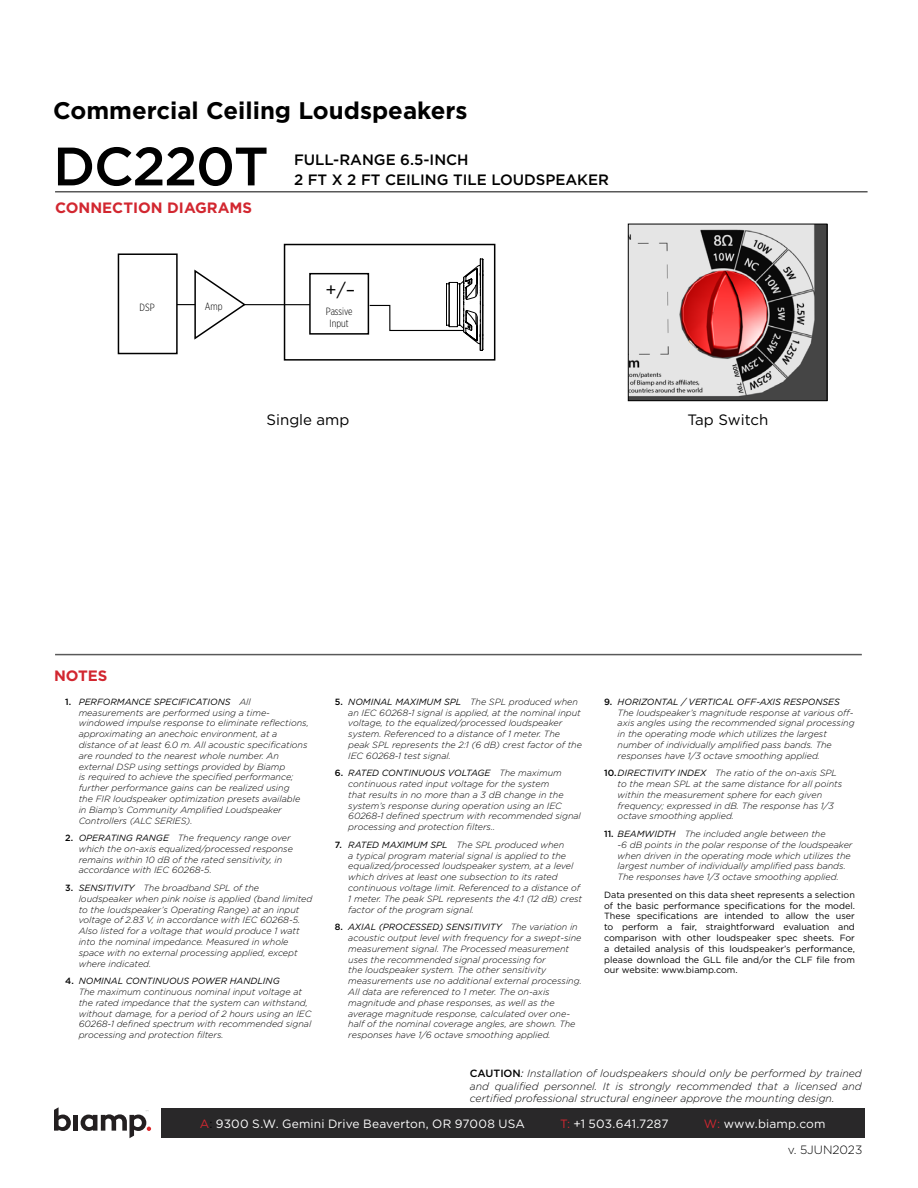
<style>
.page{position:relative;width:918px;height:1188px;background:#fff}
.page>*{position:absolute;margin:0;border:0;box-sizing:border-box;transform-origin:0 0}
.Model__-spec{font:500 54px "Gotham";letter-spacing:-.025em;color:#000}
.Head{font:700 24px "Gotham";color:#000}
.t1{font:17.85px "Gotham";color:#000}
.Product_description{font:500 15px/19.5px "Gotham";color:#000}
.Heading-10pt{font:700 15px "Gotham";color:#d22730}
.caption-figures{font:15px "Gotham";color:#000}
.t2{font:12px "Gotham";letter-spacing:.015em;color:#fff}
.Call-outs_C__8_pt{font:300 12px "Gotham";color:#000}
.t3{font:italic 300 10.5px/12.6px "Gotham";color:#000;text-align:justify}
.dims_callouts_c-7_pt{font:300 10.5px "Gotham X Narrow";color:#000}
.t4{font:italic 300 9px/10.8px "Gotham";color:#000}
.Warranty-6pt{font:9px/10.8px "Gotham";color:#000;text-align:justify}
.s1{font-weight:500;font-style:normal}
.s2{font-weight:400}
.s3{color:#d22730}
.s4{color:#000}
</style>
<div class="page">
<hr style="left:55px;top:191px;width:813px;height:2px;background:#595959">
<svg style="left:54px;top:1107px;width:17px;height:24px"></svg>
<div style="left:73px;top:1115px;width:5px;height:16px;background:#231f20"></div>
<svg style="left:81px;top:1110px;width:70px;height:28px"></svg>
<div style="left:161px;top:1108px;width:704px;height:30px;background:#292829"></div>
<hr style="left:55px;top:654px;width:807px;height:1px;background:#595959">
<div style="left:284px;top:244px;width:211px;height:117px;border:2px solid #000"></div>
<hr style="left:168px;top:304px;width:194px;height:1px;background:#000">
<div style="left:310px;top:274px;width:58px;height:60px;background:#fff"></div>
<div style="left:309px;top:273px;width:60px;height:62px;border:2px solid #000"></div>
<svg style="left:194px;top:269px;width:53px;height:71px"></svg>
<div style="left:118px;top:254px;width:59px;height:100px;background:#fff"></div>
<div style="left:118px;top:253px;width:60px;height:101px;border:2px solid #000"></div>
<svg style="left:369px;top:259px;width:114px;height:91px"></svg>
<img style="left:630px;top:226px;width:195px;height:173px">
<div style="left:628px;top:224px;width:199px;height:177px;border:1px solid #000"></div>
<p class="Head" style="left:53px;top:95px;width:416px">Commercial Ceiling Loudspeakers</p>
<p class="Model__-spec" style="left:53px;top:131px;width:217px">DC220T</p>
<p class="Product_description" style="left:294px;top:150px;width:316px">FULL-RANGE 6.5-INCH<br>2 FT X 2 FT CEILING TILE LOUDSPEAKER</p>
<p class="Heading-10pt" style="left:55px;top:198px;width:199px">CONNECTION DIAGRAMS</p>
<p class="dims_callouts_c-7_pt" style="left:140px;top:301px;width:17px">DSP</p>
<p class="dims_callouts_c-7_pt" style="left:205px;top:300px;width:19px">Amp</p>
<p class="t1" style="left:326px;top:279px;width:31px">+/–</p>
<p class="dims_callouts_c-7_pt" style="left:326px;top:305px;width:28px">Passive</p>
<p class="dims_callouts_c-7_pt" style="left:330px;top:318px;width:21px">Input</p>
<p class="caption-figures" style="left:267px;top:410px;width:84px">Single amp</p>
<p class="caption-figures" style="left:687px;top:410px;width:82px">Tap Switch</p>
<p class="Heading-10pt" style="left:54px;top:666px;width:55px">NOTES</p>
<p class="t4" style="left:79px;top:696px;width:232px;text-indent:-14px"><span class="s1">1.</span> <span class="s2">PERFORMANCE SPECIFICATIONS</span> All measurements are performed using a time&shy;windowed impulse response to eliminate reflections, approximating an anechoic environment, at a distance of at least 6.0 m. All acoustic specifications are rounded to the nearest whole number. An external DSP using settings provided by Biamp<br>is required to achieve the specified performance; further performance gains can be realized using<br>the FIR loudspeaker optimization presets available in Biamp’s Community Amplified Loudspeaker Controllers (ALC SERIES).</p>
<p class="t4" style="left:79px;top:832px;width:216px;text-indent:-14px"><span class="s1">2.</span> <span class="s2">OPERATING RANGE</span> The frequency range over which the on-axis equalized/processed response remains within 10 dB of the rated sensitivity, in accordance with IEC 60268-5.</p>
<p class="t4" style="left:79px;top:882px;width:235px;text-indent:-14px"><span class="s1">3.</span> <span class="s2">SENSITIVITY</span> The broadband SPL of the loudspeaker when pink noise is applied (band limited to the loudspeaker’s Operating Range) at an input voltage of 2.83 V, in accordance with IEC 60268-5.<br>Also listed for a voltage that would produce 1 watt into the nominal impedance. Measured in whole space with no external processing applied, except where indicated.</p>
<p class="t4" style="left:79px;top:975px;width:234px;text-indent:-14px"><span class="s1">4.</span> <span class="s2">NOMINAL CONTINUOUS POWER HANDLING<br></span>The maximum continuous nominal input voltage at the rated impedance that the system can withstand, without damage, for a period of 2 hours using an IEC 60268-1 defined spectrum with recommended signal processing and protection filters.</p>
<p class="t4" style="left:348px;top:696px;width:235px;text-indent:-14px"><span class="s1">5.</span> <span class="s2">NOMINAL MAXIMUM SPL</span> The SPL produced when an IEC 60268-1 signal is applied, at the nominal input voltage, to the equalized/processed loudspeaker system. Referenced to a distance of 1 meter. The peak SPL represents the 2:1 (6 dB) crest factor of the IEC 60268-1 test signal.</p>
<p class="t4" style="left:348px;top:767px;width:234px;text-indent:-14px"><span class="s1">6.</span> <span class="s2">RATED CONTINUOUS VOLTAGE</span> The maximum continuous rated input voltage for the system<br>that results in no more than a 3 dB change in the system’s response during operation using an IEC 60268-1 defined spectrum with recommended signal processing and protection filters..</p>
<p class="t4" style="left:348px;top:839px;width:235px;text-indent:-14px"><span class="s1">7.</span> <span class="s2">RATED MAXIMUM SPL</span> The SPL produced when<br>a typical program material signal is applied to the equalized/processed loudspeaker system, at a level which drives at least one subsection to its rated continuous voltage limit. Referenced to a distance of 1 meter. The peak SPL represents the 4:1 (12 dB) crest factor of the program signal.</p>
<p class="t4" style="left:348px;top:921px;width:235px;text-indent:-14px"><span class="s1">8.</span> <span class="s2">AXIAL (PROCESSED) SENSITIVITY</span> The variation in acoustic output level with frequency for a swept-sine measurement signal. The Processed measurement uses the recommended signal processing for<br>the loudspeaker system. The other sensitivity measurements use no additional external processing.<br>All data are referenced to 1 meter. The on-axis magnitude and phase responses, as well as the average magnitude response, calculated over one&shy;half of the nominal coverage angles, are shown. The responses have 1/6 octave smoothing applied.</p>
<p class="t4" style="left:618px;top:696px;width:238px;text-indent:-14px"><span class="s1">9.</span> <span class="s2">HORIZONTAL / VERTICAL OFF-AXIS RESPONSES </span>The loudspeaker’s magnitude response at various off&shy;axis angles using the recommended signal processing in the operating mode which utilizes the largest number of individually amplified pass bands. The responses have 1/3 octave smoothing applied.</p>
<p class="t4" style="left:618px;top:767px;width:226px;text-indent:-14px"><span class="s1">10.</span><span class="s2">DIRECTIVITY INDEX</span> The ratio of the on-axis SPL to the mean SPL at the same distance for all points within the measurement sphere for each given frequency; expressed in dB. The response has 1/3 octave smoothing applied.</p>
<p class="t4" style="left:618px;top:828px;width:236px;text-indent:-14px"><span class="s1">11.</span> <span class="s2">BEAMWIDTH</span> The included angle between the<br>-6 dB points in the polar response of the loudspeaker when driven in the operating mode which utilizes the largest number of individually amplified pass bands.<br>The responses have 1/3 octave smoothing applied.</p>
<p class="Warranty-6pt" style="left:604px;top:889px;width:252px">Data presented on this data sheet represents a selection of the basic performance specifications for the model.<br>These specifications are intended to allow the user to perform a fair, straightforward evaluation and comparison with other loudspeaker spec sheets. For a detailed analysis of this loudspeaker’s performance, please download the GLL file and/or the CLF file from our website: www.biamp.com.</p>
<p class="t3" style="left:470px;top:1067px;width:394px"><span class="s1">CAUTION</span><span class="s2">:</span> Installation of loudspeakers should only be performed by trained and qualified personnel. It is strongly recommended that a licensed and certified professional structural engineer approve the mounting design.</p>
<h3 class="t2" style="left:200px;top:1116px;width:327px"><span class="s3">A</span><span class="s4">:</span> 9300 S.W. Gemini Drive Beaverton, OR 97008 USA</h3>
<h3 class="t2" style="left:560px;top:1116px;width:110px"><span class="s3">T:</span> +1 503.641.7287</h3>
<h3 class="t2" style="left:704px;top:1116px;width:123px"><span class="s3">W:</span> www.biamp.com</h3>
<p class="Call-outs_C__8_pt" style="left:788px;top:1143px;width:76px">v. 5JUN2023</p>
</div>
